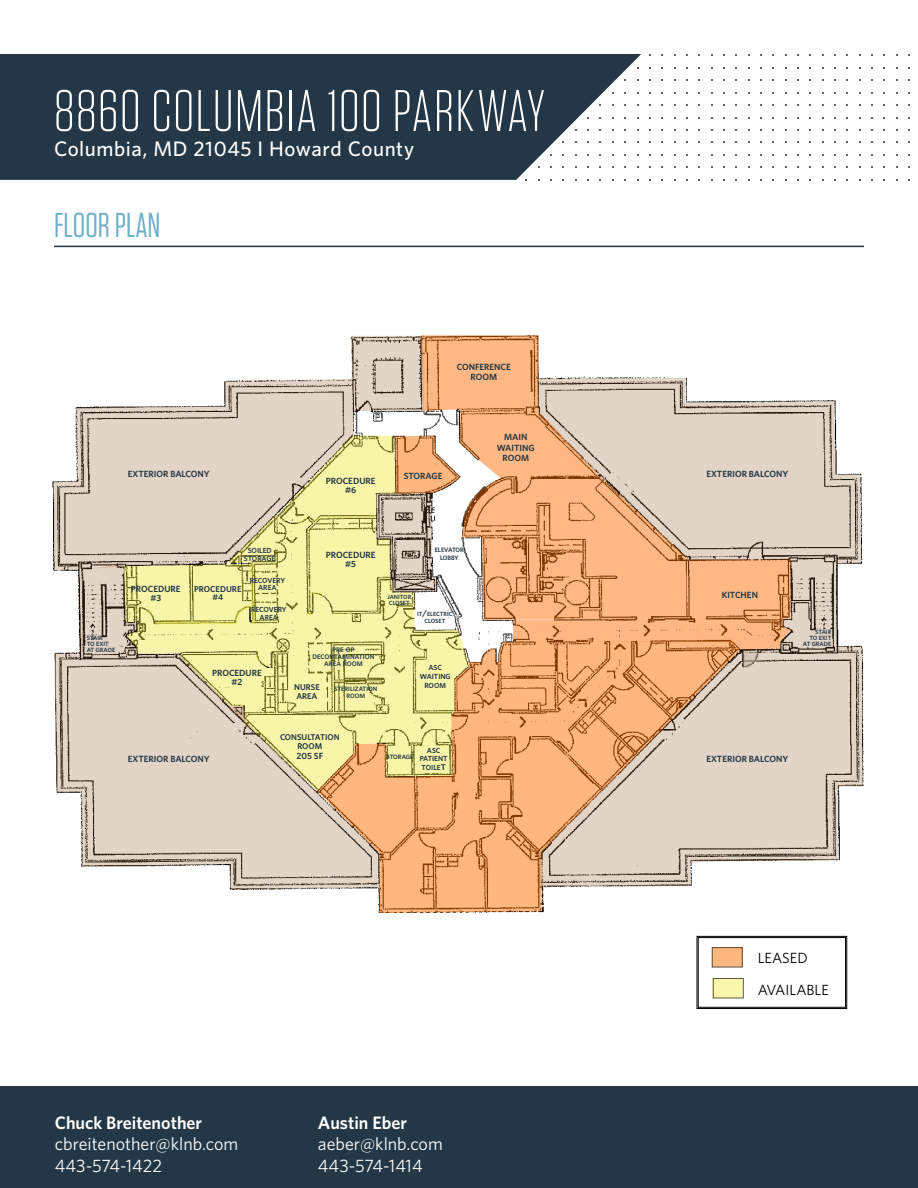
<style>
.page{position:relative;width:918px;height:1188px;background:#fff}
.page>*{position:absolute;margin:0;border:0;box-sizing:border-box;transform-origin:0 0}
.t1{font:300 58.5px "Tungsten";letter-spacing:.02em;color:#fff}
.t2{font:34.5px "Tungsten";color:#6db0c8}
.t3{font:500 21px "Whitney";letter-spacing:.025em;color:#fff}
.t4{font:18px/21.6px "Whitney";color:#fff}
.t5{font:600 18px "Whitney";color:#fff}
.t6{font:14.7px/32px "Whitney";color:#000}
.t7{font:600 9px/9px "Whitney";color:#233746;text-align:center}
.t8{font:600 8.55px/8.6px "Whitney";color:#233746;text-align:center}
.t9{font:600 8.4px/9px "Whitney";color:#233746}
.t10{font:600 7.35px/7.5px "Whitney";color:#233746}
.t11{font:600 6.6px/6.8px "Whitney";color:#233746}
.t12{font:600 6.3px/6.4px "Whitney";color:#233746}
.t13{font:600 6.15px/6px "Whitney";color:#233746;text-align:right}
.t14{font:600 6px/6px "Whitney";color:#233746}
.s1{font-size:8.55px}
.s2{font-size:8.4px}
</style>
<div class="page">
<div style="left:0;top:1086px;width:918px;height:102px;background:#233746"></div>
<svg style="left:0;top:54px;width:641px;height:126px;background:#354755"></svg>
<hr style="left:54px;top:246px;width:810px;height:1px;background:#233746">
<svg style="left:696px;top:936px;width:151px;height:73px"></svg>
<div style="left:698px;top:937px;width:148px;height:71px;border:1px solid #000"></div>
<div style="left:712px;top:948px;width:30px;height:19px;background:#ffb780"></div>
<div style="left:712px;top:978px;width:30px;height:20px;background:#fbf7ad"></div>
<svg style="left:378px;top:791px;width:183px;height:122px;background:#f0ab76"></svg>
<svg style="left:54px;top:406px;width:70px;height:158px"></svg>
<svg style="left:54px;top:564px;width:325px;height:325px"></svg>
<svg style="left:537px;top:400px;width:325px;height:487px"></svg>
<svg style="left:124px;top:336px;width:667px;height:455px;background:#e7cba6"></svg>
<h1 class="t1" style="left:54px;top:81px;width:493px">8860 COLUMBIA 100 PARKWAY</h1>
<h3 class="t3" style="left:54px;top:135px;width:362px">Columbia, MD 21045 I Howard County</h3>
<h2 class="t2" style="left:54px;top:208px;width:108px">FLOOR PLAN</h2>
<p class="t7" style="left:128px;top:469px;width:83px">EXTERIOR BALCONY</p>
<p class="t7" style="left:326px;top:476px;width:51px">PROCEDURE #6</p>
<p class="t7" style="left:457px;top:361px;width:56px;line-height:10.5px">CONFERENCE<br>ROOM</p>
<p class="t7" style="left:404px;top:471px;width:40px">STORAG E</p>
<p class="t7" style="left:497px;top:432px;width:38px;line-height:10.5px">MAIN<br>WAITING<br>ROOM</p>
<p class="t7" style="left:707px;top:469px;width:83px">EXTERIOR BALCONY</p>
<p class="t13" style="left:87px;top:635px;width:30px;text-align:left">STAIR<br>TO EXIT<br>AT GRADE</p>
<p class="t10" style="left:244px;top:547px;width:24px;text-indent:4px">SOI LED<br>STOR</p>
<p class="t10" style="left:262px;top:554px;width:15px">AGE</p>
<p class="t7" style="left:131px;top:584px;width:51px">PROCEDURE #3</p>
<p class="t8" style="left:194px;top:584px;width:49px">PROCEDURE #4</p>
<p class="t10" style="left:250px;top:576px;width:6px">RECO</p>
<p class="t10" style="left:258px;top:576px;width:28px;text-indent:9px">VERY<br>AREA</p>
<p class="t10" style="left:251px;top:606px;width:6px">RECO</p>
<p class="t10" style="left:260px;top:606px;width:28px;text-indent:9px">VERY<br>AREA</p>
<p class="t7" style="left:326px;top:551px;width:51px">PROCEDURE #5</p>
<p class="t7" style="left:212px;top:669px;width:51px">PROCEDURE #2</p>
<p class="t11" style="left:333px;top:646px;width:5px">PRE</p>
<p class="t11" style="left:346px;top:646px;width:6px">OP</p>
<p class="t11" style="left:313px;top:653px;width:6px">DECONT</p>
<p class="t11" style="left:324px;top:653px;width:40px;text-indent:13px">AMINATION<br>AREAROO</p>
<p class="t11" style="left:357px;top:660px;width:7px">M</p>
<p class="t9" style="left:296px;top:683px;width:24px;text-align:right">SE<br>AREA</p>
<p class="t9" style="left:294px;top:683px;width:7px">NUR</p>
<p class="t12" style="left:346px;top:686px;width:21px;text-indent:4px">LIZATION<br>ROO</p>
<p class="t12" style="left:334px;top:686px;width:8px">STERI</p>
<p class="t12" style="left:359px;top:692px;width:7px">M</p>
<p class="t14" style="left:387px;top:594px;width:20px">JANITOR<br>CLOSET</p>
<p class="t12" style="left:435px;top:547px;width:31px;line-height:7.4px;text-align:center">ELEVATOR<br>LOBBY</p>
<p class="t14" style="left:425px;top:610px;width:19px;line-height:7.4px;text-indent:-7px">IT<span class="s1">/</span>ELECTRIC<br>CLOSET</p>
<p class="t10" style="left:420px;top:663px;width:23px;line-height:9px;text-indent:9px">ASC<br>WAITIN</p>
<p class="t10" style="left:446px;top:673px;width:7px">G</p>
<p class="t10" style="left:424px;top:682px;width:6px">ROO</p>
<p class="t10" style="left:440px;top:682px;width:8px">M</p>
<p class="t7" style="left:722px;top:590px;width:38px">KITCHEN</p>
<p class="t9" style="left:280px;top:732px;width:7px">CON</p>
<p class="t9" style="left:297px;top:732px;width:29px">SU LTATION<br>ROO</p>
<p class="t9" style="left:315px;top:741px;width:9px">M</p>
<p class="t7" style="left:297px;top:752px;width:28px">205 SF</p>
<p class="t12" style="left:386px;top:754px;width:9px">STOR</p>
<p class="t12" style="left:402px;top:754px;width:13px">AGE</p>
<p class="t10" style="left:420px;top:746px;width:27px;line-height:8.2px;text-indent:7px">ASC<br>PATIENT<br>TOI LE<span class="s2">T</span></p>
<p class="t7" style="left:128px;top:754px;width:83px">EXTERIOR BALCONY</p>
<p class="t7" style="left:707px;top:754px;width:83px">EXTERIOR BALCONY</p>
<p class="t13" style="left:803px;top:629px;width:30px">STAIR<br>TO EXIT<br>AT GRADE</p>
<h3 class="t5" style="left:55px;top:1110px;width:149px">Chuck Breitenother</h3>
<h3 class="t4" style="left:55px;top:1133px;width:185px">cbreitenother@klnb.com<br>443-574-1422</h3>
<h3 class="t5" style="left:318px;top:1110px;width:91px">Austin Eber</h3>
<h3 class="t4" style="left:318px;top:1133px;width:126px">aeber@klnb.com<br>443-574-1414</h3>
<h3 class="t6" style="left:758px;top:941px;width:73px">LEASED<br>AVAILABLE</h3>
</div>
